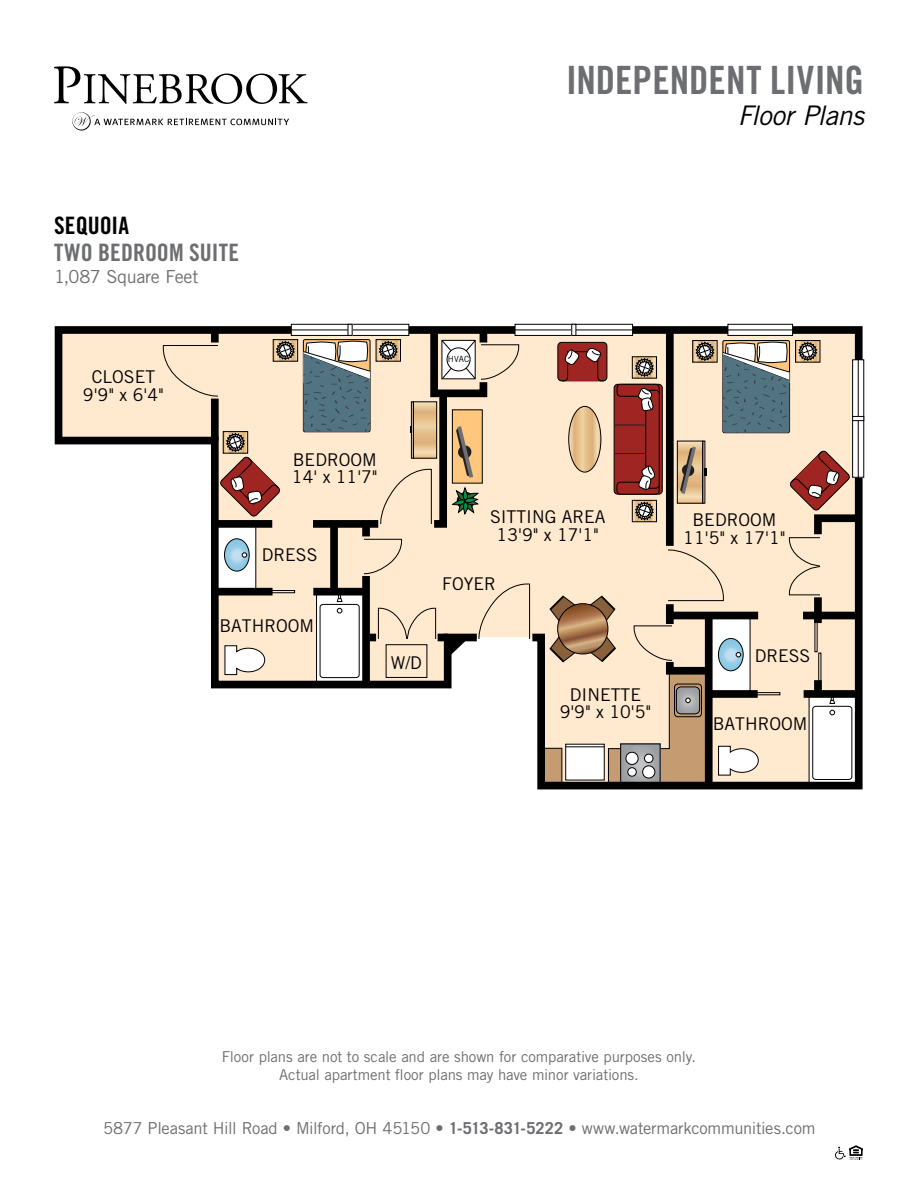
<style>
.page{position:relative;width:918px;height:1188px;background:#fff}
.page>*{position:absolute;margin:0;border:0;box-sizing:border-box;transform-origin:0 0}
.t1{font:39px "Trade Gothic Bold Cond Twenty";letter-spacing:.005em;color:#6d6e71}
.t2{font:italic 27px "Trade Gothic";letter-spacing:-.02em;color:#000}
.t3{font:24px "Trade Gothic Bold Cond Twenty";letter-spacing:.005em;color:#6d6e71}
.t4{font:24px "Trade Gothic Bold Cond Twenty";letter-spacing:.005em;color:#000}
.t5{font:18px "Trade Gothic";letter-spacing:-.015em;color:#6d6e71}
.t6{font:17.55px/17.5px "Trade Gothic LT";color:#000;text-align:center}
.t7{font:16.5px "Trade Gothic";letter-spacing:-.015em;color:#6d6e71}
.t8{font:15px/18px "Trade Gothic";letter-spacing:-.01em;color:#6d6e71;text-align:center}
.t9{font:8.55px "Trade Gothic LT";color:#000}
.s1{font-weight:700}
</style>
<div class="page">
<svg style="left:835px;top:1145px;width:28px;height:15px"></svg>
<svg style="left:72px;top:112px;width:217px;height:19px"></svg>
<svg style="left:54px;top:66px;width:253px;height:38px"></svg>
<svg style="left:54px;top:323px;width:811px;height:467px"></svg>
<div style="left:211px;top:333px;width:8px;height:10px;background:#000"></div>
<div style="left:211px;top:399px;width:8px;height:42px;background:#000"></div>
<div style="left:215px;top:520px;width:57px;height:8px;background:#000"></div>
<div style="left:313px;top:520px;width:65px;height:8px;background:#000"></div>
<div style="left:313px;top:588px;width:53px;height:8px;background:#000"></div>
<div style="left:215px;top:588px;width:58px;height:8px;background:#000"></div>
<div style="left:330px;top:524px;width:8px;height:68px;background:#000"></div>
<div style="left:362px;top:576px;width:8px;height:109px;background:#000"></div>
<div style="left:362px;top:524px;width:8px;height:12px;background:#000"></div>
<div style="left:438px;top:634px;width:10px;height:7px;background:#000"></div>
<div style="left:370px;top:634px;width:6px;height:7px;background:#000"></div>
<div style="left:666px;top:333px;width:8px;height:213px;background:#000"></div>
<div style="left:803px;top:612px;width:53px;height:7px;background:#000"></div>
<div style="left:814px;top:680px;width:8px;height:14px;background:#000"></div>
<div style="left:814px;top:597px;width:8px;height:26px;background:#000"></div>
<div style="left:804px;top:690px;width:55px;height:8px;background:#000"></div>
<svg style="left:447px;top:637px;width:22px;height:22px"></svg>
<div style="left:614px;top:384px;width:48px;height:110px;background:#9e2521;border-radius:4px"></div>
<div style="left:614px;top:384px;width:49px;height:111px;border:1px solid #000;border-radius:4px"></div>
<div style="left:617px;top:384px;width:43px;height:13px;border:1px solid #000;border-radius:4px"></div>
<div style="left:617px;top:482px;width:42px;height:13px;border:1px solid #000;border-radius:4px"></div>
<div style="left:646px;top:390px;width:13px;height:98px;background:#9e2521;border-radius:3px"></div>
<div style="left:645px;top:390px;width:15px;height:99px;border:1px solid #000;border-radius:3px"></div>
<svg style="left:638px;top:465px;width:17px;height:25px"></svg>
<svg style="left:638px;top:388px;width:16px;height:23px"></svg>
<hr style="left:614px;top:453px;width:32px;height:1px;background:#231f20">
<hr style="left:614px;top:425px;width:32px;height:1px;background:#231f20">
<svg style="left:569px;top:406px;width:32px;height:66px"></svg>
<div style="left:568px;top:406px;width:33px;height:67px;border:1px solid #000;border-radius:50%"></div>
<div style="left:632px;top:357px;width:25px;height:21px;background:#f6ddb4"></div>
<div style="left:632px;top:356px;width:25px;height:23px;border:1px solid #000"></div>
<svg style="left:634px;top:357px;width:20px;height:21px"></svg>
<div style="left:632px;top:500px;width:25px;height:22px;background:#f6ddb4"></div>
<div style="left:632px;top:500px;width:25px;height:22px;border:1px solid #000"></div>
<svg style="left:634px;top:501px;width:20px;height:20px"></svg>
<div style="left:693px;top:341px;width:24px;height:21px;background:#edca9a"></div>
<div style="left:692px;top:340px;width:26px;height:23px;border:1px solid #000"></div>
<svg style="left:695px;top:341px;width:20px;height:21px"></svg>
<div style="left:796px;top:341px;width:24px;height:21px;background:#f1ce9d"></div>
<div style="left:795px;top:340px;width:25px;height:23px;border:1px solid #000"></div>
<svg style="left:798px;top:341px;width:20px;height:21px"></svg>
<svg style="left:722px;top:341px;width:69px;height:92px"></svg>
<div style="left:273px;top:339px;width:25px;height:23px;border:1px solid #000"></div>
<svg style="left:275px;top:340px;width:21px;height:21px"></svg>
<svg style="left:302px;top:340px;width:69px;height:92px"></svg>
<svg style="left:788px;top:450px;width:75px;height:146px"></svg>
<svg style="left:679px;top:443px;width:22px;height:59px"></svg>
<div style="left:677px;top:441px;width:26px;height:63px;border:1px solid #000"></div>
<div style="left:702px;top:441px;width:3px;height:63px;border:1px solid #000"></div>
<svg style="left:705px;top:468px;width:2px;height:8px"></svg>
<svg style="left:680px;top:447px;width:16px;height:47px"></svg>
<svg style="left:378px;top:325px;width:142px;height:207px"></svg>
<div style="left:223px;top:431px;width:25px;height:23px;border:1px solid #000"></div>
<svg style="left:219px;top:432px;width:61px;height:86px"></svg>
<div style="left:558px;top:342px;width:49px;height:39px;background:#9e2521;border-radius:4px"></div>
<div style="left:557px;top:342px;width:50px;height:39px;border:1px solid #000;border-radius:4px"></div>
<svg style="left:561px;top:348px;width:44px;height:34px"></svg>
<div style="left:728px;top:324px;width:65px;height:11px;background:#fff"></div>
<hr style="left:728px;top:330px;width:65px;height:1px;background:#000">
<div style="left:727px;top:324px;width:66px;height:12px;border:1px solid #010101"></div>
<div style="left:250px;top:590px;width:45px;height:3px;border:1px solid #000"></div>
<div style="left:735px;top:692px;width:45px;height:3px;border:1px solid #000"></div>
<div style="left:815px;top:611px;width:3px;height:41px;border:1px solid #000"></div>
<div style="left:818px;top:653px;width:3px;height:41px;border:1px solid #000"></div>
<div style="left:224px;top:538px;width:26px;height:34px;border:1px solid #000;border-radius:50%"></div>
<svg style="left:224px;top:539px;width:25px;height:32px"></svg>
<svg style="left:549px;top:548px;width:210px;height:239px"></svg>
<svg style="left:293px;top:326px;width:114px;height:8px"></svg>
<hr style="left:291px;top:330px;width:118px;height:1px;background:#000">
<div style="left:291px;top:324px;width:118px;height:12px;border:1px solid #010101"></div>
<hr style="left:348px;top:324px;width:4px;height:11px;background:#fff">
<div style="left:348px;top:324px;width:5px;height:12px;border:1px solid #000"></div>
<svg style="left:854px;top:361px;width:8px;height:115px"></svg>
<hr style="left:858px;top:360px;width:1px;height:117px;background:#000">
<div style="left:852px;top:359px;width:12px;height:119px;border:1px solid #010101"></div>
<div style="left:853px;top:416px;width:11px;height:5px;background:#fff"></div>
<div style="left:852px;top:416px;width:12px;height:5px;border:1px solid #000"></div>
<svg style="left:517px;top:326px;width:114px;height:8px"></svg>
<hr style="left:515px;top:330px;width:118px;height:1px;background:#000">
<div style="left:515px;top:324px;width:118px;height:12px;border:1px solid #010101"></div>
<hr style="left:572px;top:324px;width:4px;height:11px;background:#fff">
<div style="left:571px;top:324px;width:5px;height:12px;border:1px solid #000"></div>
<svg style="left:161px;top:345px;width:57px;height:53px"></svg>
<h1 class="t1" style="left:566px;top:56px;width:299px">INDEPENDENT LIVING</h1>
<h2 class="t2" style="left:738px;top:99px;width:128px">Floor Plans</h2>
<h3 class="t4" style="left:54px;top:211px;width:77px">SEQUOIA</h3>
<h3 class="t3" style="left:54px;top:238px;width:187px">TWO BEDROOM SUITE</h3>
<p class="t5" style="left:54px;top:266px;width:146px">1,087 Square Feet</p>
<p class="t6" style="left:83px;top:368px;width:82px">CLOSET<br>9'9" x 6'4"</p>
<p class="t9" style="left:448px;top:354px;width:23px">HVAC</p>
<p class="t6" style="left:292px;top:451px;width:87px;text-align:left">BEDROOM<br>14' x 11'7"</p>
<p class="t6" style="left:262px;top:546px;width:57px">DRESS</p>
<p class="t6" style="left:220px;top:617px;width:96px">BATHROOM</p>
<p class="t6" style="left:391px;top:653px;width:33px">W/D</p>
<p class="t6" style="left:490px;top:508px;width:117px">SITTING AREA<br>13'9" x 17'1"</p>
<p class="t6" style="left:442px;top:575px;width:55px">FOYER</p>
<p class="t6" style="left:560px;top:686px;width:93px">DINETTE<br>9'9" x 10'5"</p>
<p class="t6" style="left:683px;top:511px;width:104px">BEDROOM<br>11'5" x 17'1"</p>
<p class="t6" style="left:755px;top:647px;width:57px">DRESS</p>
<p class="t6" style="left:713px;top:715px;width:96px">BATHROOM</p>
<p class="t8" style="left:222px;top:1047px;width:476px">Floor plans are not to scale and are shown for comparative purposes only.<br>Actual apartment floor plans may have minor variations.</p>
<p class="t7" style="left:103px;top:1118px;width:714px">5877 Pleasant Hill Road • Milford, OH 45150 • <span class="s1">1-513-831-5222</span> • www.watermarkcommunities.com</p>
</div>
